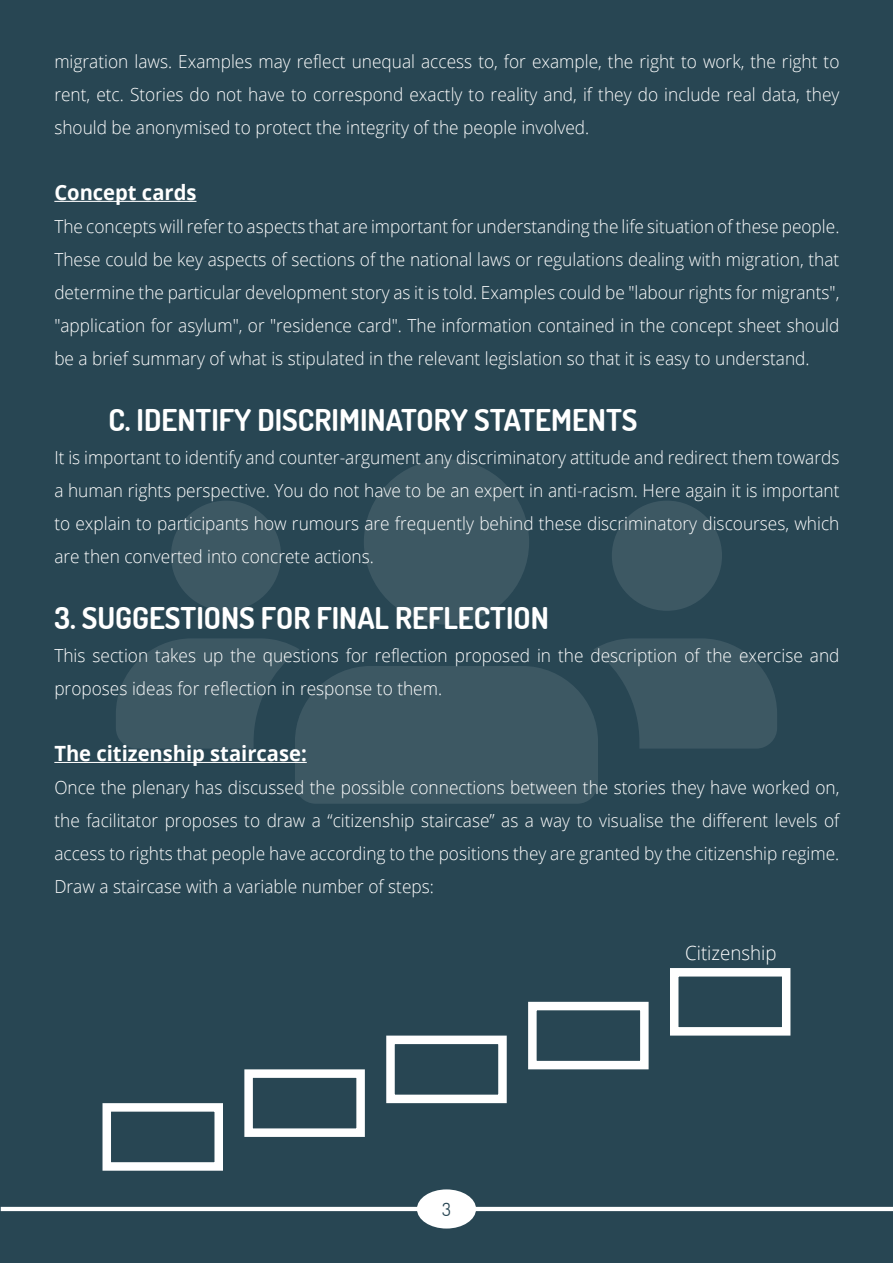
<style>
.page{position:relative;width:893px;height:1263px;background:#284653}
.page>*{position:absolute;margin:0;border:0;box-sizing:border-box;transform-origin:0 0}
.t1{font:700 30px "Aka Acid Dosis";color:#fff}
.t2{font:700 21px "Open Sans";color:#fff;scale:.96 1}
.t3{font:300 19.5px "Open Sans";color:#fff;scale:.96 1}
.t4{font:300 18px/33px "Open Sans";color:#fff;text-align:justify;scale:.96 1}
.t5{font:18px "Aka Acid Dosis";color:#284653}
</style>
<div class="page">
<hr style="left:1px;top:1207px;width:892px;height:4px;background:#fff">
<div style="left:417px;top:1189px;width:59px;height:39px;background:#fff;border-radius:50%"></div>
<div style="left:171px;top:501px;width:110px;height:110px;background:#3d5863;border-radius:50%"></div>
<div style="left:612px;top:501px;width:110px;height:110px;background:#3d5863;border-radius:50%"></div>
<div style="left:364px;top:459px;width:165px;height:166px;background:#3d5863;border-radius:50%"></div>
<svg style="left:116px;top:638px;width:661px;height:166px"></svg>
<hr style="left:54px;top:201px;width:142px;height:1px;background:#fff">
<hr style="left:54px;top:762px;width:253px;height:1px;background:#fff">
<div style="left:103px;top:1103px;width:120px;height:68px;border:9px solid #fff"></div>
<div style="left:244px;top:1069px;width:121px;height:68px;border:9px solid #fff"></div>
<div style="left:386px;top:1035px;width:121px;height:68px;border:9px solid #fff"></div>
<div style="left:528px;top:1002px;width:121px;height:67px;border:9px solid #fff"></div>
<div style="left:670px;top:968px;width:120px;height:67px;border:9px solid #fff"></div>
<p class="t4" style="left:54px;top:44px;width:819px">migration laws. Examples may reflect unequal access to, for example, the right to work, the right to rent, etc. Stories do not have to correspond exactly to reality and, if they do include real data, they should be anonymised to protect the integrity of the people involved.</p>
<p class="t2" style="left:54px;top:177px;width:149px">Concept cards</p>
<p class="t4" style="left:54px;top:209px;width:819px">The concepts will refer to aspects that are important for understanding the life situation of these people.<br>These could be key aspects of sections of the national laws or regulations dealing with migration, that determine the particular development story as it is told. Examples could be "labour rights for migrants", "application for asylum", or "residence card". The information contained in the concept sheet should be a brief summary of what is stipulated in the relevant legislation so that it is easy to understand.</p>
<h1 class="t1" style="left:108px;top:400px;width:531px">C. IDENTIFY DISCRIMINATORY STATEMENTS</h1>
<p class="t4" style="left:54px;top:440px;width:819px">It is important to identify and counter-argument any discriminatory attitude and redirect them towards a human rights perspective. You do not have to be an expert in anti-racism. Here again it is important to explain to participants how rumours are frequently behind these discriminatory discourses, which are then converted into concrete actions.</p>
<h1 class="t1" style="left:54px;top:598px;width:496px">3. SUGGESTIONS FOR FINAL REFLECTION</h1>
<p class="t4" style="left:54px;top:638px;width:819px">This section takes up the questions for reflection proposed in the description of the exercise and proposes ideas for reflection in response to them.</p>
<p class="t2" style="left:54px;top:738px;width:264px">The citizenship staircase:</p>
<p class="t4" style="left:54px;top:770px;width:819px">Once the plenary has discussed the possible connections between the stories they have worked on, the facilitator proposes to draw a “citizenship staircase” as a way to visualise the different levels of access to rights that people have according to the positions they are granted by the citizenship regime.<br>Draw a staircase with a variable number of steps:</p>
<p class="t5" style="left:442px;top:1198px;width:10px">3</p>
<p class="t3" style="left:685px;top:939px;width:97px">Citizenship</p>
</div>
